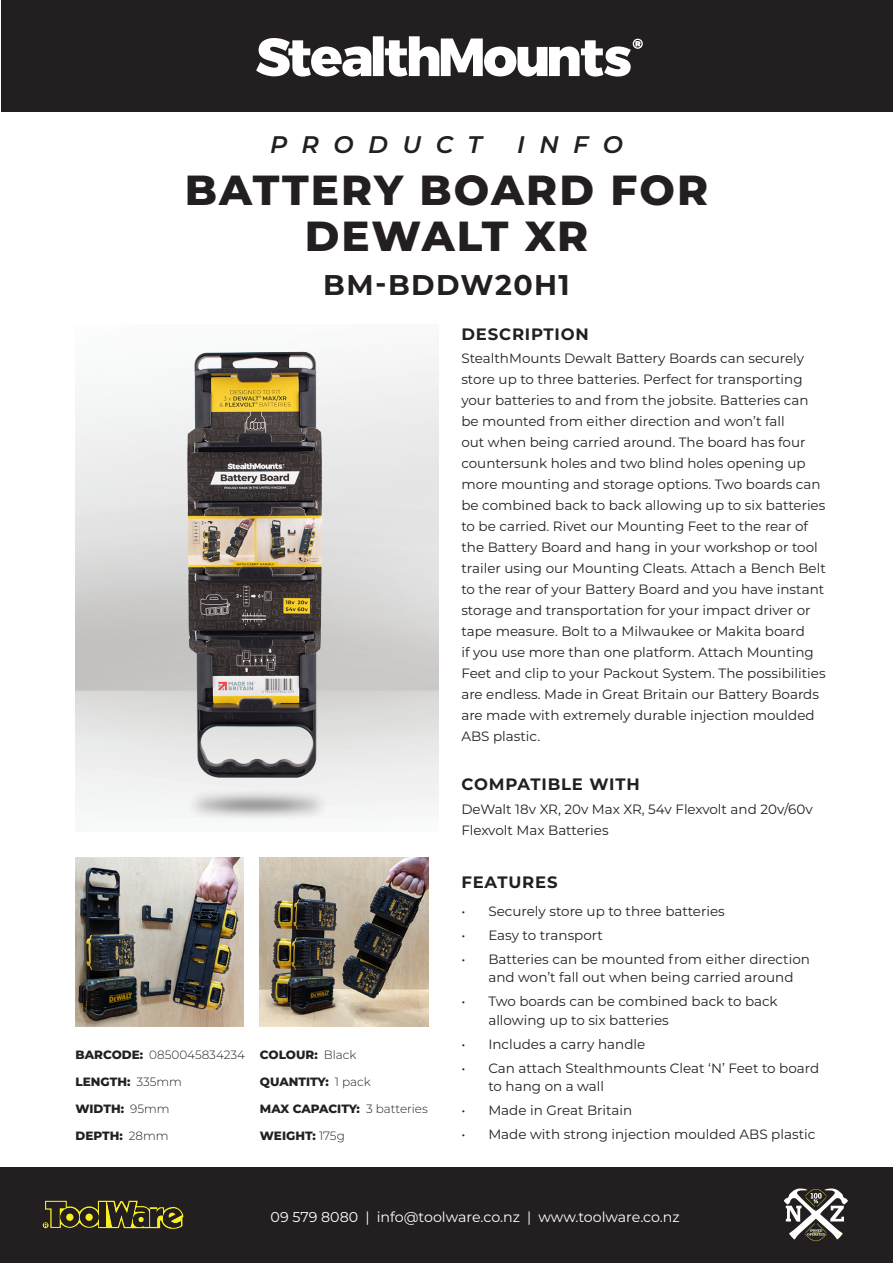
<style>
.page{position:relative;width:893px;height:1263px;background:#fff}
.page>*{position:absolute;margin:0;border:0;box-sizing:border-box;transform-origin:0 0}
.t1{font:800 42px "Montserrat";letter-spacing:.05em;color:#231f20}
.t2{font:700 28.5px "Montserrat";letter-spacing:.05em;color:#231f20}
.t3{font:italic 600 24px "Montserrat";letter-spacing:.6em;color:#231f20}
.t4{font:700 16.5px "Montserrat";letter-spacing:.05em;color:#231f20}
.t5{font:14.25px "Montserrat";color:#fff}
.Body_Text{font:13.5px/21px "Montserrat";color:#231f20}
.Specifications{font:800 12px "Montserrat";color:#231f20}
.Specifications-2{font:300 12px "Montserrat";color:#231f20}
.s1{font-weight:800}
.s2{font-weight:300}
</style>
<div class="page">
<div style="left:1px;top:1px;width:891px;height:111px;background:#231f20"></div>
<svg style="left:256px;top:36px;width:387px;height:41px"></svg>
<div style="left:0;top:1167px;width:893px;height:96px;background:#231f20"></div>
<svg style="left:43px;top:1200px;width:141px;height:29px"></svg>
<svg style="left:784px;top:1188px;width:64px;height:53px"></svg>
<img style="left:172px;top:335px;width:165px;height:460px">
<img style="left:76px;top:858px;width:168px;height:168px">
<img style="left:260px;top:858px;width:168px;height:168px">
<p class="t3" style="left:270px;top:128px;width:213px">PRODUCT</p>
<p class="t3" style="left:517px;top:128px;width:107px">INFO</p>
<p class="t1" style="left:185px;top:159px;width:525px">BATTERY BOARD FOR</p>
<p class="t1" style="left:305px;top:206px;width:285px">DEWALT XR</p>
<p class="t2" style="left:323px;top:265px;width:248px">BM-BDDW20H1</p>
<p class="t4" style="left:461px;top:322px;width:129px">DESCRIPTION</p>
<p class="Body_Text" style="left:461px;top:347px;width:366px">StealthMounts Dewalt Battery Boards can securely store up to three batteries. Perfect for transporting your batteries to and from the jobsite. Batteries can be mounted from either direction and won’t fall<br>out when being carried around. The board has four countersunk holes and two blind holes opening up more mounting and storage options. Two boards can be combined back to back allowing up to six batteries to be carried. Rivet our Mounting Feet to the rear of the Battery Board and hang in your workshop or tool trailer using our Mounting Cleats. Attach a Bench Belt to the rear of your Battery Board and you have instant storage and transportation for your impact driver or tape measure. Bolt to a Milwaukee or Makita board<br>if you use more than one platform. Attach Mounting Feet and clip to your Packout System. The possibilities are endless. Made in Great Britain our Battery Boards are made with extremely durable injection moulded ABS plastic.</p>
<p class="t4" style="left:461px;top:773px;width:180px">COMPATIBLE WITH</p>
<p class="Body_Text" style="left:461px;top:798px;width:353px">DeWalt 18v XR, 20v Max XR, 54v Flexvolt and 20v/60v<br>Flexvolt Max Batteries</p>
<p class="Specifications-2" style="left:76px;top:1046px;width:171px"><span class="s1">BARCODE:</span> 0850045834234</p>
<p class="Specifications" style="left:76px;top:1072px;width:108px">LENGTH: <span class="s2">335mm</span></p>
<p class="Specifications" style="left:76px;top:1099px;width:96px">WIDTH: <span class="s2">95mm</span></p>
<p class="Specifications" style="left:76px;top:1126px;width:95px">DEPTH: <span class="s2">28mm</span></p>
<p class="Specifications" style="left:260px;top:1045px;width:98px">COLOUR: <span class="s2">Black</span></p>
<p class="Specifications" style="left:260px;top:1072px;width:112px">QUANTITY: <span class="s2">1 pack</span></p>
<p class="Specifications" style="left:260px;top:1099px;width:169px">MAX CAPACITY: <span class="s2">3 batteries</span></p>
<p class="Specifications" style="left:260px;top:1126px;width:86px">WEIGHT: <span class="s2">175g</span></p>
<p class="t4" style="left:461px;top:870px;width:98px">FEATURES</p>
<p class="Body_Text" style="left:461px;top:900px;width:265px">• Securely store up to three batteries</p>
<p class="Body_Text" style="left:461px;top:924px;width:143px">• Easy to transport</p>
<p class="Body_Text" style="left:488px;top:949px;width:323px;line-height:18.3px;text-indent:-27px">• Batteries can be mounted from either direction and won’t fall out when being carried around</p>
<p class="Body_Text" style="left:488px;top:992px;width:291px;line-height:18.3px;text-indent:-27px">• Two boards can be combined back to back allowing up to six batteries</p>
<p class="Body_Text" style="left:461px;top:1033px;width:185px">• Includes a carry handle</p>
<p class="Body_Text" style="left:488px;top:1058px;width:332px;line-height:18.3px;text-indent:-27px">• Can attach Stealthmounts Cleat ‘N’ Feet to board to hang on a wall</p>
<p class="Body_Text" style="left:461px;top:1099px;width:172px">• Made in Great Britain</p>
<p class="Body_Text" style="left:461px;top:1123px;width:355px">• Made with strong injection moulded ABS plastic</p>
<p class="t5" style="left:271px;top:1207px;width:411px">09 579 8080 | info@toolware.co.nz | www.toolware.co.nz</p>
</div>
